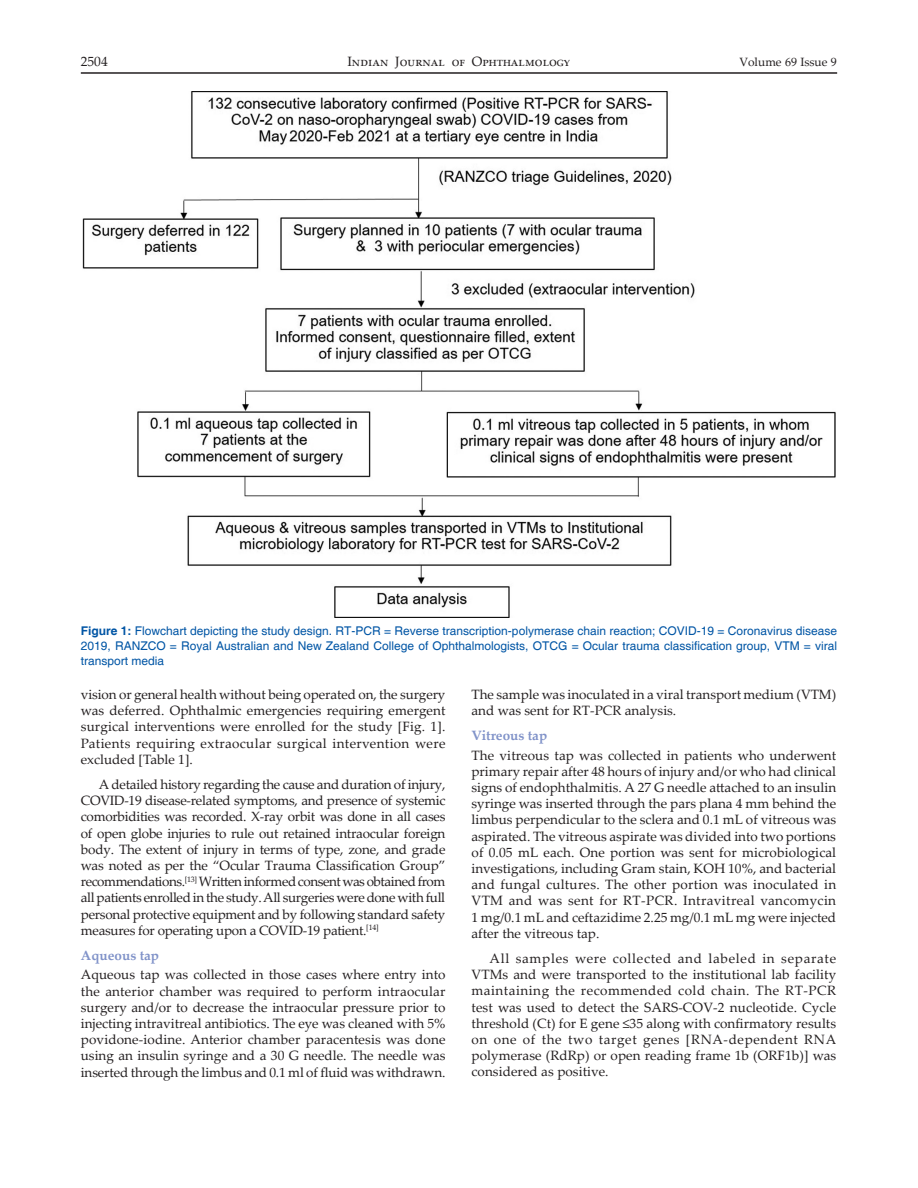
<style>
.page{position:relative;width:918px;height:1188px;background:#fff}
.page>*{position:absolute;margin:0;border:0;box-sizing:border-box;transform-origin:0 0}
.TXFL{font:13.5px/16.2px "Palatino Linotype";color:#231f20;text-align:justify}
.TX{font:13.5px/16.2px "Palatino Linotype";letter-spacing:-.02em;color:#231f20;text-align:justify}
.J_RH{font:13.5px "Palatino Linotype";color:#231f20}
.t1{font:700 13.5px "Palatino Linotype";color:#8193c9}
.FGC{font:12px/15px "Helvetica";color:#0155a5;text-align:justify}
.J_RH-2{font:12px "Palatino Linotype";color:#231f20}
.s1{font-weight:700}
</style>
<div class="page">
<hr style="left:81px;top:72px;width:756px;height:2px;background:#231f20">
<img style="left:83px;top:92px;width:752px;height:525px">
<p class="J_RH" style="left:81px;top:52px;width:28px">2504</p>
<p class="J_RH" style="left:347px;top:52px;width:225px">Indian Journal of Ophthalmology</p>
<p class="J_RH-2" style="left:739px;top:54px;width:99px">Volume 69 Issue 9</p>
<p class="FGC" style="left:81px;top:624px;width:758px"><span class="s1">Figure 1:</span> Flowchart depicting the study design. RT‑PCR = Reverse transcription‑polymerase chain reaction; COVID‑19 = Coronavirus disease 2019, RANZCO = Royal Australian and New Zealand College of Ophthalmologists, OTCG = Ocular trauma classification group, VTM = viral transport media</p>
<p class="TXFL" style="left:81px;top:686px;width:366px">vision or general health without being operated on, the surgery was deferred. Ophthalmic emergencies requiring emergent surgical interventions were enrolled for the study [Fig. 1].<br>Patients requiring extraocular surgical intervention were excluded [Table 1].</p>
<p class="TX" style="left:81px;top:776px;width:366px;text-indent:18px">A detailed history regarding the cause and duration of injury, COVID‑19 disease‑related symptoms, and presence of systemic comorbidities was recorded. X‑ray orbit was done in all cases of open globe injuries to rule out retained intraocular foreign body. The extent of injury in terms of type, zone, and grade was noted as per the “Ocular Trauma Classification Group” recommendations.<sup>[13]</sup> Writteninformedconsent wasobtained from all patients enrolled in the study. All surgeries were done with full personal protective equipment and by following standard safety measures for operating upon a COVID-19 patient.<sup>[14]</sup></p>
<h2 class="t1" style="left:81px;top:946px;width:80px">Aqueous tap</h2>
<p class="TXFL" style="left:81px;top:966px;width:366px">Aqueous tap was collected in those cases where entry into the anterior chamber was required to perform intraocular surgery and/or to decrease the intraocular pressure prior to injecting intravitreal antibiotics. The eye was cleaned with 5% povidone‑iodine. Anterior chamber paracentesis was done using an insulin syringe and a 30 G needle. The needle was inserted through the limbus and 0.1 ml of fluid was withdrawn.</p>
<p class="TXFL" style="left:472px;top:685px;width:366px">The sample was inoculated in a viral transport medium (VTM) and was sent for RT‑PCR analysis.</p>
<h2 class="t1" style="left:472px;top:726px;width:77px">Vitreous tap</h2>
<p class="TXFL" style="left:472px;top:746px;width:366px">The vitreous tap was collected in patients who underwent primary repair after 48 hours of injury and/or who had clinical signs of endophthalmitis. A 27 G needle attached to an insulin syringe was inserted through the pars plana 4 mm behind the limbus perpendicular to the sclera and 0.1 mL of vitreous was aspirated. The vitreous aspirate was divided into two portions of 0.05 mL each. One portion was sent for microbiological investigations, including Gram stain, KOH 10%, and bacterial and fungal cultures. The other portion was inoculated in VTM and was sent for RT‑PCR. Intravitreal vancomycin 1 mg/0.1 mL and ceftazidime 2.25 mg/0.1 mL mg were injected after the vitreous tap.</p>
<p class="TX" style="left:472px;top:950px;width:366px;text-indent:18px">All samples were collected and labeled in separate VTMs and were transported to the institutional lab facility maintaining the recommended cold chain. The RT‑PCR test was used to detect the SARS‑COV‑2 nucleotide. Cycle threshold (Ct) for E gene ≤35 along with confirmatory results on one of the two target genes [RNA‑dependent RNA polymerase (RdRp) or open reading frame 1b (ORF1b)] was considered as positive.</p>
</div>
